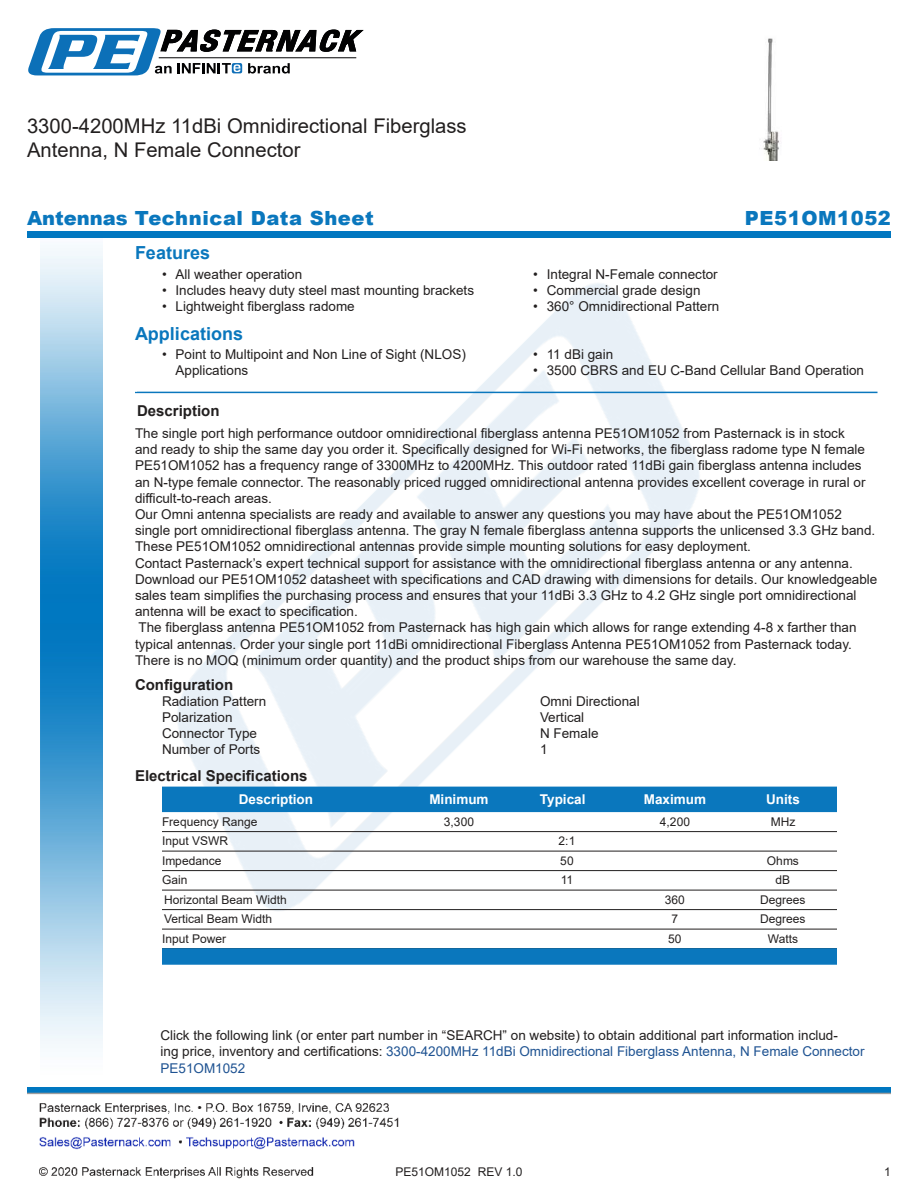
<style>
.page{position:relative;width:918px;height:1188px;background:#fff}
.page>*{position:absolute;margin:0;border:0;box-sizing:border-box;transform-origin:0 0}
.t1{font:20.25px/24.3px "Arial";color:#221f1f}
.t2{font:900 19.5px "Arial";letter-spacing:.03em;color:#0a77bd}
.t3{font:700 18px "Arial";color:#0a77bd}
.t4{font:700 15px "Arial";color:#221f1f}
.t5{font:13.5px/16.2px "Arial";color:#221f1f}
.t6{font:700 13.5px "Arial";color:#fff}
.t7{font:12px "Arial";color:#221f1f}
.t8{font:700 7.5px "Arial";color:#fff}
.s1{color:#1f5392}
</style>
<div class="page">
<img style="left:102px;top:248px;width:719px;height:722px">
<img style="left:40px;top:237px;width:62px;height:811px">
<img style="left:39px;top:1103px;width:360px;height:76px">
<img style="left:27px;top:1088px;width:864px;height:7px">
<div style="left:27px;top:231px;width:864px;height:6px;background:#0177c0"></div>
<svg style="left:28px;top:28px;width:336px;height:47px"></svg>
<hr style="left:135px;top:392px;width:743px;height:1px;background:#0a77bd">
<div style="left:162px;top:787px;width:675px;height:25px;background:#0a77bd"></div>
<hr style="left:162px;top:831px;width:675px;height:1px;background:#221f1f">
<hr style="left:162px;top:851px;width:675px;height:1px;background:#221f1f">
<hr style="left:162px;top:870px;width:675px;height:1px;background:#221f1f">
<hr style="left:162px;top:890px;width:675px;height:1px;background:#221f1f">
<hr style="left:162px;top:909px;width:675px;height:1px;background:#221f1f">
<hr style="left:162px;top:929px;width:675px;height:1px;background:#221f1f">
<div style="left:162px;top:948px;width:675px;height:17px;background:#0a77bd"></div>
<img style="left:763px;top:38px;width:17px;height:122px">
<h1 class="t1" style="left:27px;top:114px;width:441px">3300-4200MHz 11dBi Omnidirectional Fiberglass<br>Antenna, N Female Connector</h1>
<h2 class="t2" style="left:27px;top:207px;width:348px">Antennas Technical Data Sheet</h2>
<h2 class="t2" style="left:745px;top:207px;width:148px">PE51OM1052</h2>
<h3 class="t3" style="left:135px;top:246px;width:77px">Features</h3>
<p class="t5" style="left:162px;top:267px;width:142px">• All weather operation</p>
<p class="t5" style="left:162px;top:284px;width:314px">• Includes heavy duty steel mast mounting brackets</p>
<p class="t5" style="left:162px;top:300px;width:194px">• Lightweight 昀椀berglass radome</p>
<p class="t5" style="left:533px;top:267px;width:186px">• Integral N-Female connector</p>
<p class="t5" style="left:533px;top:284px;width:169px">• Commercial grade design</p>
<p class="t5" style="left:533px;top:300px;width:188px">• 360° Omnidirectional Pattern</p>
<h3 class="t3" style="left:135px;top:327px;width:110px">Applications</h3>
<p class="t5" style="left:175px;top:348px;width:292px;text-indent:-13px">• Point to Multipoint and Non Line of Sight (NLOS)<br>Applications</p>
<p class="t5" style="left:533px;top:348px;width:82px">• 11 dBi gain</p>
<p class="t5" style="left:533px;top:364px;width:332px">• 3500 CBRS and EU C-Band Cellular Band Operation</p>
<p class="t8" style="left:135px;top:386px;width:4px">.</p>
<p class="t4" style="left:137px;top:405px;width:84px">Description</p>
<p class="t5" style="left:135px;top:425px;width:744px">The single port high performance outdoor omnidirectional 昀椀berglass antenna PE51OM1052 from Pasternack is in stock<br>and ready to ship the same day you order it. Speci昀椀cally designed for Wi-Fi networks, the 昀椀berglass radome type N female PE51OM1052 has a frequency range of 3300MHz to 4200MHz. This outdoor rated 11dBi gain 昀椀berglass antenna includes an N-type female connector. The reasonably priced rugged omnidirectional antenna provides excellent coverage in rural or di昀케cult-to-reach areas.<br>Our Omni antenna specialists are ready and available to answer any questions you may have about the PE51OM1052 single port omnidirectional 昀椀berglass antenna. The gray N female 昀椀berglass antenna supports the unlicensed 3.3 GHz band.<br>These PE51OM1052 omnidirectional antennas provide simple mounting solutions for easy deployment.<br>Contact Pasternack’s expert technical support for assistance with the omnidirectional 昀椀berglass antenna or any antenna.<br>Download our PE51OM1052 datasheet with speci昀椀cations and CAD drawing with dimensions for details. Our knowledgeable sales team simpli昀椀es the purchasing process and ensures that your 11dBi 3.3 GHz to 4.2 GHz single port omnidirectional antenna will be exact to speci昀椀cation.<br>The 昀椀berglass antenna PE51OM1052 from Pasternack has high gain which allows for range extending 4-8 x farther than typical antennas. Order your single port 11dBi omnidirectional Fiberglass Antenna PE51OM1052 from Pasternack today.<br>There is no MOQ (minimum order quantity) and the product ships from our warehouse the same day.</p>
<p class="t4" style="left:135px;top:674px;width:100px">Con昀椀guration</p>
<p class="t5" style="left:162px;top:694px;width:106px">Radiation Pattern</p>
<p class="t5" style="left:540px;top:694px;width:101px">Omni Directional</p>
<p class="t5" style="left:162px;top:709px;width:72px">Polarization</p>
<p class="t5" style="left:540px;top:709px;width:46px">Vertical</p>
<p class="t5" style="left:162px;top:727px;width:97px">Connector Type</p>
<p class="t5" style="left:540px;top:727px;width:60px">N Female</p>
<p class="t5" style="left:162px;top:743px;width:100px">Number of Ports</p>
<p class="t5" style="left:540px;top:743px;width:9px">1</p>
<p class="t4" style="left:135px;top:765px;width:174px">Electrical Speci昀椀cations</p>
<p class="t6" style="left:239px;top:794px;width:76px">Description</p>
<p class="t6" style="left:429px;top:794px;width:61px">Minimum</p>
<p class="t6" style="left:540px;top:794px;width:47px">Typical</p>
<p class="t6" style="left:644px;top:794px;width:64px">Maximum</p>
<p class="t6" style="left:766px;top:794px;width:35px">Units</p>
<p class="t7" style="left:162px;top:813px;width:97px">Frequency Range</p>
<p class="t7" style="left:444px;top:813px;width:32px">3,300</p>
<p class="t7" style="left:660px;top:813px;width:32px">4,200</p>
<p class="t7" style="left:771px;top:813px;width:26px">MHz</p>
<p class="t7" style="left:162px;top:833px;width:68px">Input VSWR</p>
<p class="t7" style="left:559px;top:833px;width:18px">2:1</p>
<p class="t7" style="left:162px;top:856px;width:61px">Impedance</p>
<p class="t7" style="left:560px;top:856px;width:15px">50</p>
<p class="t7" style="left:767px;top:856px;width:34px">Ohms</p>
<p class="t7" style="left:162px;top:872px;width:27px">Gain</p>
<p class="t7" style="left:561px;top:872px;width:14px">11</p>
<p class="t7" style="left:776px;top:872px;width:16px">dB</p>
<p class="t7" style="left:164px;top:891px;width:124px">Horizontal Beam Width</p>
<p class="t7" style="left:665px;top:891px;width:22px">360</p>
<p class="t7" style="left:760px;top:891px;width:47px">Degrees</p>
<p class="t7" style="left:164px;top:911px;width:110px">Vertical Beam Width</p>
<p class="t7" style="left:672px;top:911px;width:8px">7</p>
<p class="t7" style="left:760px;top:911px;width:47px">Degrees</p>
<p class="t7" style="left:162px;top:930px;width:66px">Input Power</p>
<p class="t7" style="left:668px;top:930px;width:15px">50</p>
<p class="t7" style="left:768px;top:930px;width:32px">Watts</p>
<p class="t5" style="left:160px;top:1027px;width:706px">Click the following link (or enter part number in “SEARCH” on website) to obtain additional part information includ-<br>ing price, inventory and certi昀椀cations: <span class="s1">3300-4200MHz 11dBi Omnidirectional Fiberglass Antenna, N Female Connector<br>PE51OM1052</span></p>
<p class="t7" style="left:396px;top:1163px;width:128px">PE51OM1052 REV 1.0</p>
<p class="t7" style="left:884px;top:1167px;width:8px">1</p>
</div>
